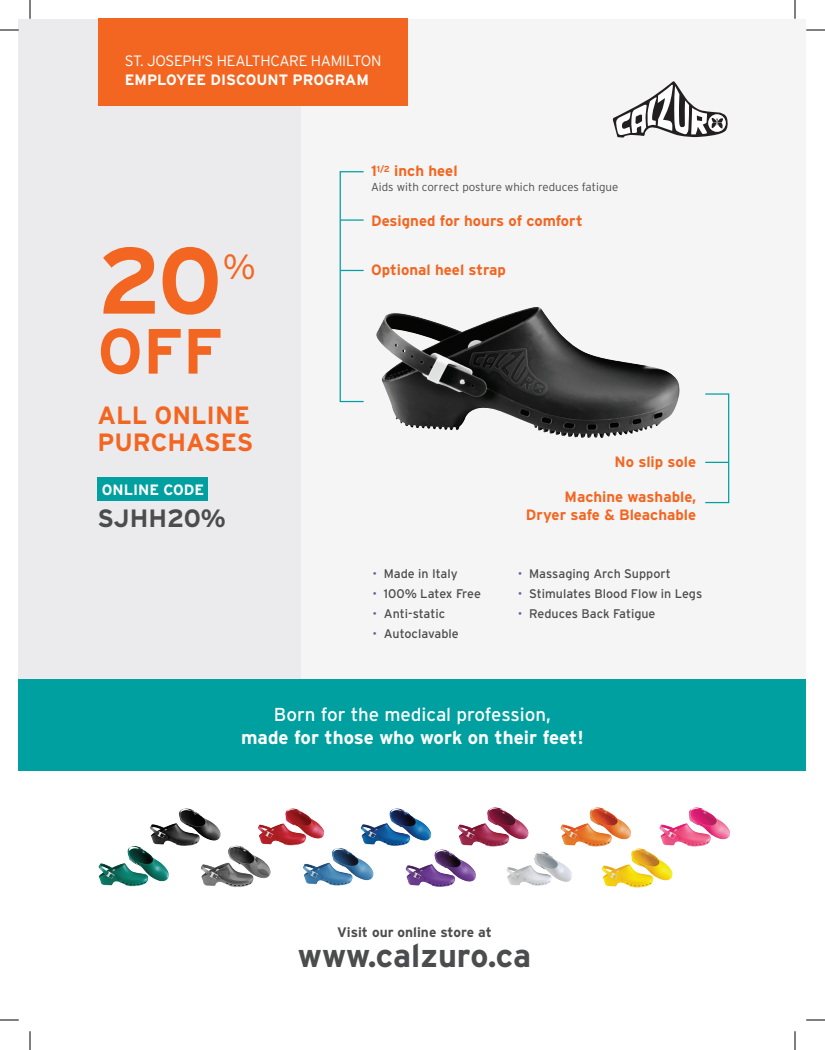
<style>
.page{position:relative;width:825px;height:1050px;background:#fff}
.page>*{position:absolute;margin:0;border:0;box-sizing:border-box;transform-origin:0 0}
.t1{font:700 93.75px "Interstate";color:#f36621}
.t2{font:700 63.75px "Interstate";color:#f36621}
.t3{font:300 35px "Interstate";color:#f36621}
.t4{font:700 32.5px "Interstate";color:#4b4c4d}
.t5{font:700 25px/27.5px "Interstate";color:#f36621}
.t6{font:700 25px "Interstate";color:#4b4c4d}
.t7{font:700 18.75px/22.5px "Interstate";color:#fff;text-align:center}
.t8{font:700 15px/17.5px "Interstate";color:#f36621;text-align:right}
.t9{font:300 15px/18.8px "Interstate";letter-spacing:-.02em;color:#fff}
.t10{font:700 15px "Interstate";color:#fff}
.t11{font:700 13.75px "Interstate";color:#4b4c4d}
.t12{font:12.5px "Interstate";color:#4b4c4d}
.t13{font:300 11.5px "Interstate";color:#4b4c4d}
.s1{font-weight:700}
.s2{font-weight:300;color:#705da0}
.s3{font-weight:400}
</style>
<div class="page">
<div style="left:19px;top:19px;width:787px;height:736px;background:#f5f5f6"></div>
<div style="left:19px;top:19px;width:282px;height:663px;background:#ebebed"></div>
<svg style="left:613px;top:81px;width:115px;height:57px"></svg>
<div style="left:19px;top:679px;width:787px;height:92px;background:#00a0a0"></div>
<img style="left:150px;top:808px;width:71px;height:37px">
<img style="left:98px;top:846px;width:71px;height:39px">
<img style="left:258px;top:808px;width:67px;height:37px">
<img style="left:201px;top:846px;width:70px;height:41px">
<img style="left:360px;top:808px;width:71px;height:37px">
<img style="left:303px;top:848px;width:71px;height:37px">
<img style="left:457px;top:807px;width:72px;height:40px">
<img style="left:560px;top:807px;width:71px;height:40px">
<img style="left:659px;top:807px;width:71px;height:40px">
<img style="left:405px;top:849px;width:71px;height:37px">
<img style="left:506px;top:852px;width:66px;height:33px">
<img style="left:601px;top:848px;width:72px;height:40px">
<div style="left:98px;top:478px;width:110px;height:23px;background:#00a0a0"></div>
<div style="left:98px;top:19px;width:309px;height:87px;background:#f36621"></div>
<img style="left:376px;top:312px;width:257px;height:126px">
<div style="left:340px;top:171px;width:24px;height:231px;border:1px solid #00a0a0"></div>
<hr style="left:340px;top:219px;width:24px;height:2px;background:#00a0a0">
<div style="left:705px;top:393px;width:24px;height:110px;border:1px solid #00a0a0"></div>
<svg style="left:705px;top:462px;width:24px;height:1px"></svg>
<svg style="left:340px;top:270px;width:24px;height:1px"></svg>
<svg style="left:0;top:29px;width:19px;height:2px"></svg>
<svg style="left:806px;top:29px;width:19px;height:2px"></svg>
<svg style="left:0;top:1019px;width:19px;height:2px"></svg>
<svg style="left:806px;top:1019px;width:19px;height:2px"></svg>
<svg style="left:29px;top:0;width:2px;height:19px"></svg>
<svg style="left:29px;top:1031px;width:2px;height:19px"></svg>
<svg style="left:794px;top:0;width:2px;height:19px"></svg>
<svg style="left:794px;top:1031px;width:2px;height:19px"></svg>
<p class="t9" style="left:125px;top:51px;width:258px">ST. JOSEPH’S HEALTHCARE HAMILTON<br><span class="s1">EMPLOYEE DISCOUNT PROGRAM</span></p>
<p class="t1" style="left:98px;top:228px;width:126px">20</p>
<p class="t3" style="left:222px;top:247px;width:35px">%</p>
<p class="t2" style="left:98px;top:316px;width:127px">OFF</p>
<p class="t5" style="left:98px;top:401px;width:157px">ALL ONLINE<br>PURCHASES</p>
<p class="t10" style="left:102px;top:481px;width:104px">ONLINE CODE</p>
<p class="t6" style="left:98px;top:505px;width:130px">SJHH20%</p>
<p class="t8" style="left:371px;top:162px;width:88px">1<sup>1/2</sup> inch heel</p>
<p class="t13" style="left:371px;top:180px;width:249px">Aids with correct posture which reduces fatigue</p>
<p class="t8" style="left:371px;top:212px;width:213px">Designed for hours of comfort</p>
<p class="t8" style="left:371px;top:261px;width:136px">Optional heel strap</p>
<p class="t12" style="left:372px;top:567px;width:87px"><span class="s2">•</span> Made in Italy</p>
<p class="t12" style="left:372px;top:587px;width:110px"><span class="s2">•</span> 100% Latex Free</p>
<p class="t12" style="left:372px;top:607px;width:74px"><span class="s2">•</span> Anti-static</p>
<p class="t12" style="left:372px;top:627px;width:88px"><span class="s2">•</span> Autoclavable</p>
<p class="t8" style="left:614px;top:453px;width:83px">No slip sole</p>
<p class="t8" style="left:526px;top:488px;width:172px">Machine washable,<br>Dryer safe &amp; Bleachable</p>
<p class="t12" style="left:518px;top:567px;width:155px"><span class="s2">•</span> Massaging Arch Support</p>
<p class="t12" style="left:518px;top:587px;width:186px"><span class="s2">•</span> Stimulates Blood Flow in Legs</p>
<p class="t12" style="left:518px;top:607px;width:139px"><span class="s2">•</span> Reduces Back Fatigue</p>
<p class="t7" style="left:241px;top:703px;width:344px"><span class="s3">Born for the medical profession,<br></span>made for those who work on their feet!</p>
<p class="t11" style="left:337px;top:924px;width:156px">Visit our online store at</p>
<p class="t4" style="left:298px;top:937px;width:235px">www.calzuro.ca</p>
</div>
